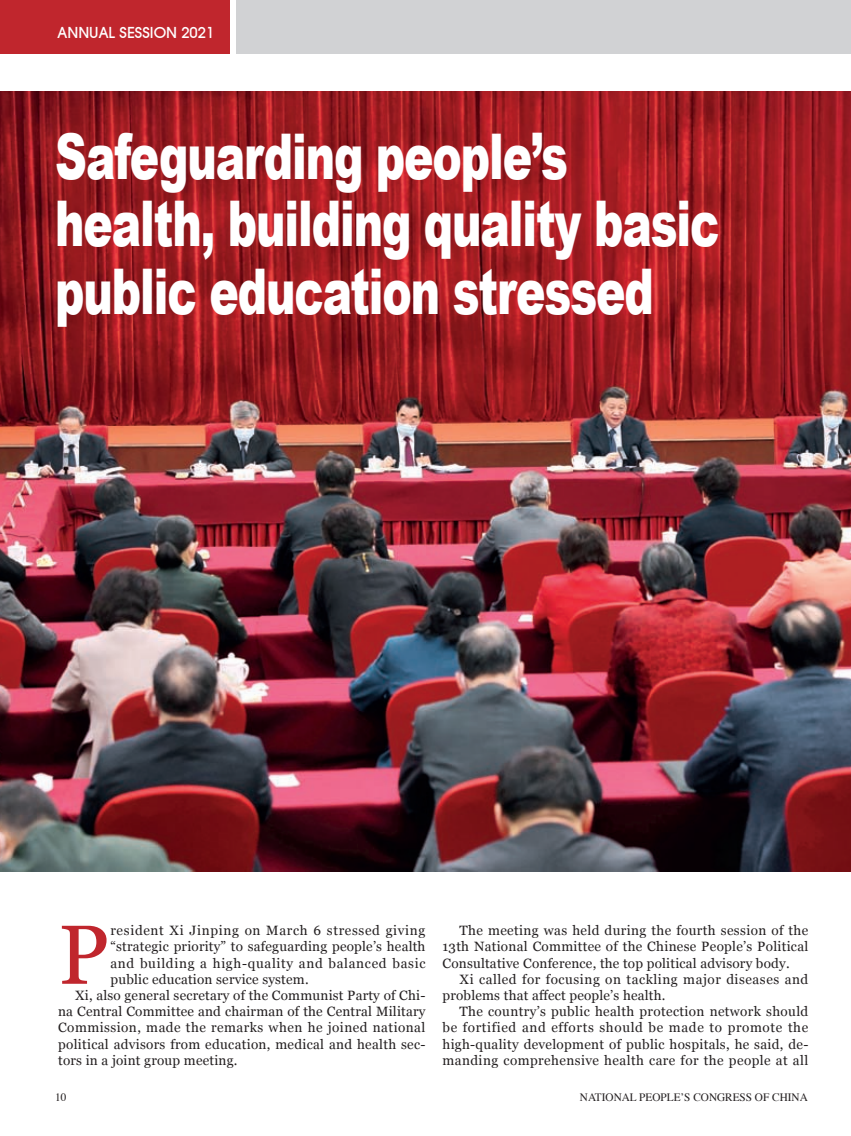
<style>
.page{position:relative;width:851px;height:1136px;background:#fff}
.page>*{position:absolute;margin:0;border:0;box-sizing:border-box;transform-origin:0 0}
.t1{font:83.7px "Georgia";color:#c0262d}
.t2{font:900 63px/67.5px "Arial";letter-spacing:-.025em;color:#fff;scale:.7 1}
.t3{font:16.5px "Avant Garde Md ITCTT";color:#fff}
.t4{font:13.5px "Georgia";letter-spacing:.02em;color:#231f20}
.t5{font:13.5px "Georgia";letter-spacing:.05em;color:#231f20}
.t6{font:13.5px "Georgia";letter-spacing:.04em;color:#231f20}
.t7{font:13.5px "Georgia";letter-spacing:.045em;color:#231f20}
.t8{font:11.25px "Times";color:#231f20}
</style>
<div class="page">
<img style="left:0;top:91px;width:850px;height:780px">
<div style="left:0;top:0;width:229px;height:54px;background:#c0262d"></div>
<div style="left:236px;top:0;width:614px;height:54px;background:#d1d2d4"></div>
<p class="t3" style="left:58px;top:23px;width:158px">ANNUAL SESSION 2021</p>
<p class="t2" style="left:55px;top:120px;width:950px">Safeguarding people’s health, building quality basic public education stressed</p>
<p class="t1" style="left:58px;top:893px;width:53px">P</p>
<p class="t5" style="left:110px;top:920px;width:316px">resident Xi Jinping on March 6 stressed giving</p>
<p class="t4" style="left:110px;top:936px;width:316px">“strategic priority” to safeguarding people’s health</p>
<p class="t5" style="left:110px;top:952px;width:316px">and building a high-quality and balanced basic</p>
<p class="t4" style="left:110px;top:969px;width:200px">public education service system.</p>
<p class="t4" style="left:75px;top:985px;width:352px">Xi, also general secretary of the Communist Party of Chi-</p>
<p class="t4" style="left:58px;top:1001px;width:369px">na Central Committee and chairman of the Central Military</p>
<p class="t4" style="left:58px;top:1017px;width:369px">Commission, made the remarks when he joined national</p>
<p class="t4" style="left:58px;top:1033px;width:369px">political advisors from education, medical and health sec-</p>
<p class="t4" style="left:58px;top:1050px;width:181px">tors in a joint group meeting.</p>
<p class="t4" style="left:459px;top:920px;width:350px">The meeting was held during the fourth session of the</p>
<p class="t4" style="left:442px;top:936px;width:367px">13th National Committee of the Chinese People’s Political</p>
<p class="t4" style="left:442px;top:952px;width:348px">Consultative Conference, the top political advisory body.</p>
<p class="t6" style="left:459px;top:969px;width:350px">Xi called for focusing on tackling major diseases and</p>
<p class="t4" style="left:442px;top:985px;width:224px">problems that affect people’s health.</p>
<p class="t4" style="left:459px;top:1001px;width:350px">The country’s public health protection network should</p>
<p class="t7" style="left:442px;top:1017px;width:367px">be fortified and efforts should be made to promote the</p>
<p class="t4" style="left:442px;top:1033px;width:367px">high-quality development of public hospitals, he said, de-</p>
<p class="t4" style="left:442px;top:1050px;width:367px">manding comprehensive health care for the people at all</p>
<p class="t8" style="left:55px;top:1086px;width:13px">10</p>
<p class="t8" style="left:580px;top:1086px;width:229px">NATIONAL PEOPLE’S CONGRESS OF CHINA</p>
</div>
